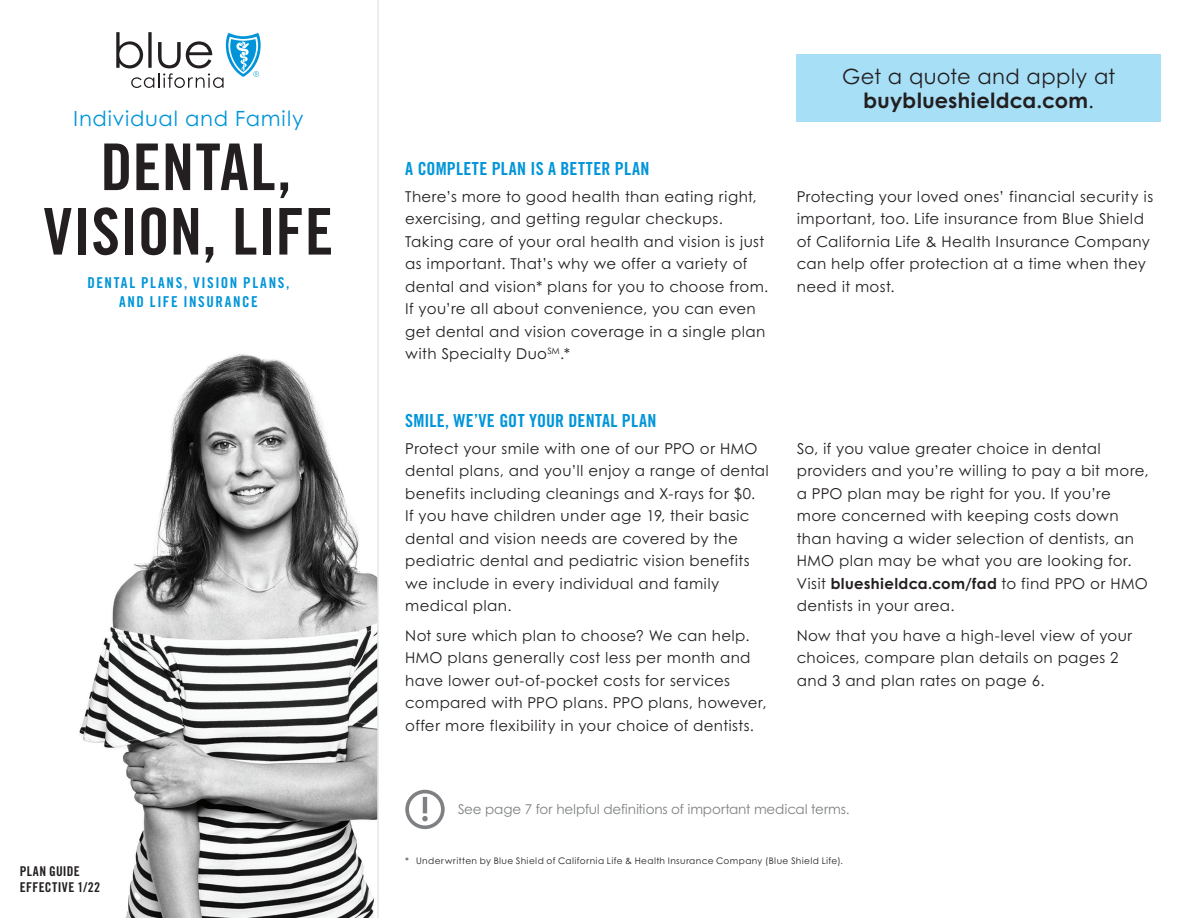
<style>
.page{position:relative;width:1188px;height:918px;background:#fff}
.page>*{position:absolute;margin:0;border:0;box-sizing:border-box;transform-origin:0 0}
.t1{font:64.5px/64.5px "Trade Gothic Bold 8";letter-spacing:.005em;color:#231f20;text-align:center}
.t2{font:21px/24px "Century Gothic B";letter-spacing:.015em;color:#231f20;text-align:center}
.t3{font:21px "Century Gothic B";letter-spacing:.03em;color:#0095d9}
.t4{font:18px "Trade Gothic Bold 8";letter-spacing:.015em;color:#0095d9}
.t5{font:15px/22.5px "Century Gothic B";letter-spacing:.02em;color:#231f20}
.t6{font:15px/19.5px "Trade Gothic Bold 8";letter-spacing:.105em;color:#0095d9;text-align:center}
.t7{font:13.5px "Century Gothic B";letter-spacing:-.01em;color:#7e8083}
.t8{font:13.5px/16.2px "Trade Gothic Bold 8";letter-spacing:.025em;color:#231f20}
.t9{font:9px "Century Gothic B";letter-spacing:.04em;color:#231f20}
.s1{font-weight:700}
</style>
<div class="page">
<div style="left:796px;top:54px;width:365px;height:68px;background:#a7dff7"></div>
<img style="left:79px;top:354px;width:298px;height:564px">
<svg style="left:116px;top:32px;width:145px;height:56px"></svg>
<hr style="left:377px;top:0;width:2px;height:918px;background:#e6e7e9">
<svg style="left:405px;top:790px;width:40px;height:39px"></svg>
<h2 class="t3" style="left:73px;top:105px;width:232px">Individual and Family</h2>
<h1 class="t1" style="left:43px;top:134px;width:291px">DENTAL,<br>VISION, LIFE</h1>
<p class="t6" style="left:87px;top:272px;width:204px">DENTAL PLANS, VISION PLANS,<br>AND LIFE INSURANCE</p>
<p class="t8" style="left:20px;top:863px;width:82px">PLAN GUIDE<br>EFFECTIVE 1/22</p>
<h2 class="t2" style="left:842px;top:64px;width:274px">Get a quote and apply at <span class="s1">buyblueshieldca.com</span>.</h2>
<p class="t4" style="left:405px;top:158px;width:246px">A COMPLETE PLAN IS A BETTER PLAN</p>
<p class="t5" style="left:405px;top:185px;width:365px">There’s more to good health than eating right, exercising, and getting regular checkups.<br>Taking care of your oral health and vision is just as important. That’s why we offer a variety of dental and vision* plans for you to choose from.<br>If you’re all about convenience, you can even get dental and vision coverage in a single plan with Specialty Duo<sup>SM</sup>.*</p>
<p class="t5" style="left:797px;top:185px;width:358px">Protecting your loved ones’ financial security is important, too. Life insurance from Blue Shield of California Life &amp; Health Insurance Company can help offer protection at a time when they need it most.</p>
<p class="t4" style="left:405px;top:410px;width:253px">SMILE, WE’VE GOT YOUR DENTAL PLAN</p>
<p class="t5" style="left:405px;top:437px;width:365px">Protect your smile with one of our PPO or HMO dental plans, and you’ll enjoy a range of dental benefits including cleanings and X-rays for $0.<br>If you have children under age 19, their basic dental and vision needs are covered by the pediatric dental and pediatric vision benefits we include in every individual and family medical plan.</p>
<p class="t5" style="left:405px;top:624px;width:363px">Not sure which plan to choose? We can help.<br>HMO plans generally cost less per month and have lower out-of-pocket costs for services compared with PPO plans. PPO plans, however, offer more flexibility in your choice of dentists.</p>
<p class="t5" style="left:797px;top:437px;width:353px">So, if you value greater choice in dental providers and you’re willing to pay a bit more, a PPO plan may be right for you. If you’re more concerned with keeping costs down than having a wider selection of dentists, an HMO plan may be what you are looking for.<br>Visit <span class="s1">blueshieldca.com/fad</span> to find PPO or HMO dentists in your area.</p>
<p class="t5" style="left:797px;top:624px;width:337px">Now that you have a high-level view of your choices, compare plan details on pages 2 and 3 and plan rates on page 6.</p>
<p class="t7" style="left:458px;top:801px;width:393px">See page 7 for helpful definitions of important medical terms.</p>
<p class="t9" style="left:405px;top:855px;width:439px">* Underwritten by Blue Shield of California Life &amp; Health Insurance Company (Blue Shield Life).</p>
</div>
